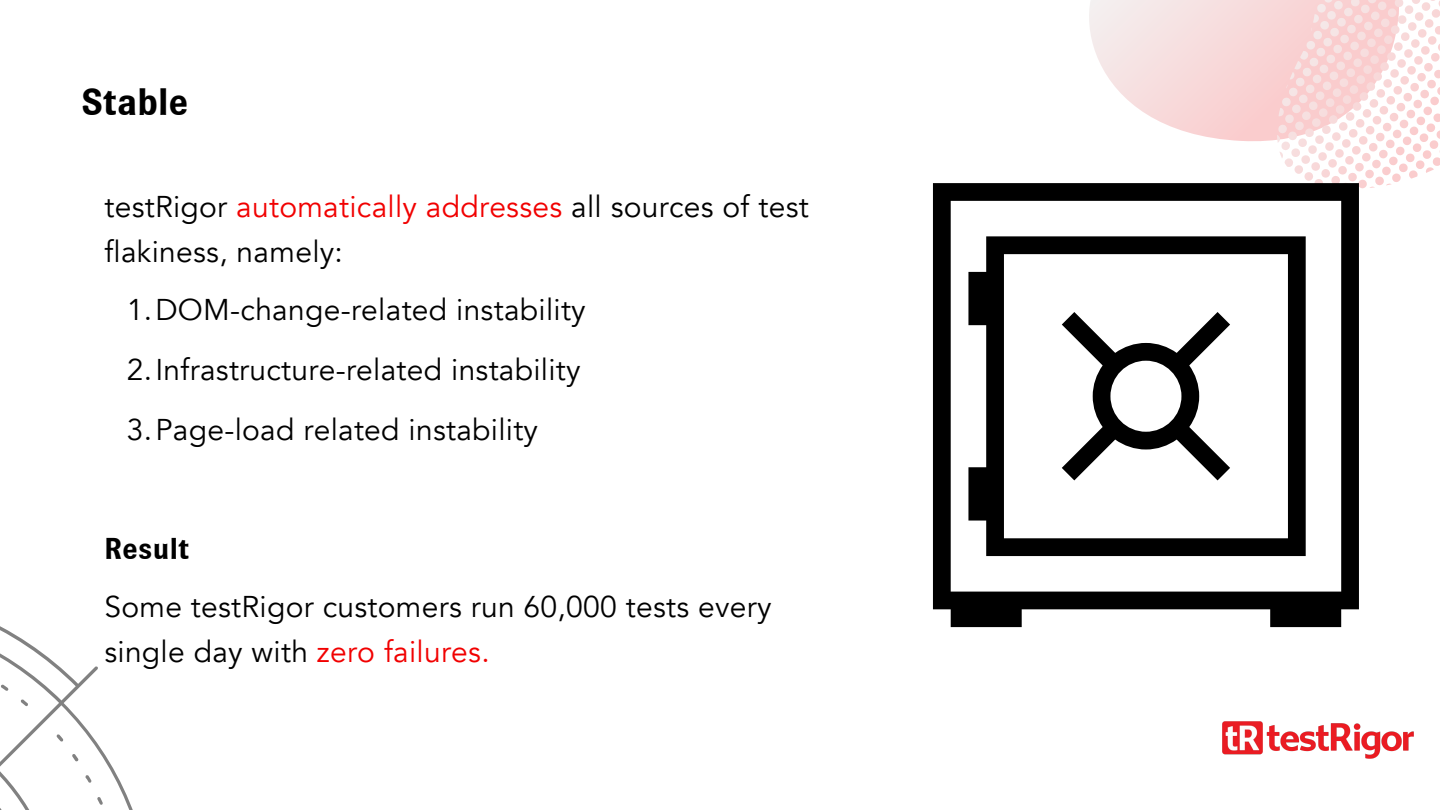
<style>
.page{position:relative;width:1440px;height:810px;background:#fff}
.page>*{position:absolute;margin:0;border:0;box-sizing:border-box;transform-origin:0 0}
.t1{font:700 38px "Brown";color:#000}
.t2{font:30px/45px "Avenir";letter-spacing:.01em;color:#000}
.t3{font:700 30px "Brown";letter-spacing:.01em;color:#000}
.s1{color:#f10000}
</style>
<div class="page">
<svg style="left:0;top:626px;width:133px;height:184px"></svg>
<svg style="left:1089px;top:0;width:188px;height:141px;fill:#f8dede"></svg>
<svg style="left:1277px;top:0;width:163px;height:189px"></svg>
<img style="left:1222px;top:721px;width:192px;height:38px">
<svg style="left:933px;top:183px;width:426px;height:444px"></svg>
<svg style="left:968px;top:236px;width:338px;height:320px"></svg>
<svg style="left:1062px;top:312px;width:168px;height:168px"></svg>
<p class="t1" style="left:81px;top:81px;width:109px">Stable</p>
<p class="t2" style="left:104px;top:185px;width:706px">testRigor <span class="s1">automatically addresses</span> all sources of test flakiness, namely:</p>
<p class="t2" style="left:127px;top:281px;width:460px;line-height:60px">1.DOM-change-related instability<br>2.Infrastructure-related instability<br>3.Page-load related instability</p>
<p class="t3" style="left:104px;top:532px;width:86px">Result</p>
<p class="t2" style="left:104px;top:585px;width:669px">Some testRigor customers run 60,000 tests every single day with <span class="s1">zero failures.</span></p>
</div>
